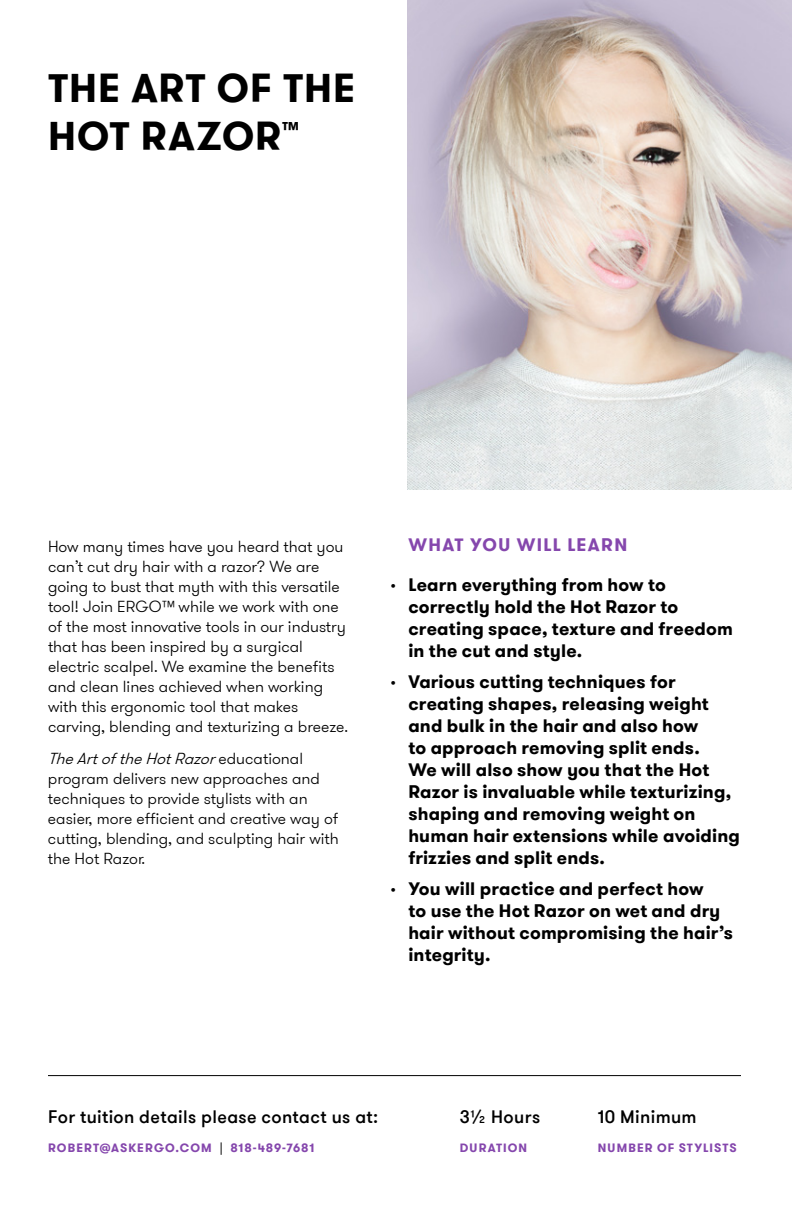
<style>
.page{position:relative;width:792px;height:1224px;background:#fff}
.page>*{position:absolute;margin:0;border:0;box-sizing:border-box;transform-origin:0 0}
.t1{font:700 40px/48px "GT Walsheim Pro";letter-spacing:.025em;color:#000}
.t2{font:700 18px/22px "GT Walsheim Pro";letter-spacing:.01em;color:#000}
.t3{font:500 18px "GT Walsheim Pro";letter-spacing:.02em;color:#000}
.t4{font:700 18px "GT Walsheim Pro";letter-spacing:.075em;color:#8547ad}
.t5{font:300 16px/20px "GT Walsheim Pro";color:#000}
.t6{font:700 12px "GT Walsheim Pro";letter-spacing:.09em;color:#8547ad}
.s1{font-style:italic}
.s2{font-weight:500;font-size:16px}
.s3{font-weight:400;color:#000}
.s4{font-weight:400}
</style>
<div class="page">
<img style="left:407px;top:0;width:385px;height:490px">
<hr style="left:48px;top:1075px;width:693px;height:1px;background:#000">
<h1 class="t1" style="left:48px;top:64px;width:309px">THE ART OF THE<br>HOT RAZOR<sup>™</sup></h1>
<p class="t5" style="left:48px;top:537px;width:302px">How many times have you heard that you can’t cut dry hair with a razor? We are going to bust that myth with this versatile tool! Join ERGO™ while we work with one of the most innovative tools in our industry that has been inspired by a surgical electric scalpel. We examine the benefits and clean lines achieved when working with this ergonomic tool that makes carving, blending and texturizing a breeze.</p>
<p class="t5" style="left:48px;top:749px;width:292px"><span class="s1">The Artof the HotRazor</span>e d u c a t i o n a l program delivers new approaches and techniques to provide stylists with an easier, more efficient and creative way of cutting, blending, and sculpting hair with the Hot Razor.</p>
<p class="t4" style="left:409px;top:533px;width:220px">WHAT YOU WILL LEARN</p>
<p class="t2" style="left:408px;top:574px;width:326px;text-indent:-18px"><span class="s2">•</span> Learn everything from how to correctly hold the Hot Razor to creating space, texture and freedom in the cut and style.</p>
<p class="t2" style="left:408px;top:671px;width:333px;text-indent:-18px"><span class="s2">•</span> Various cutting techniques for creating shapes, releasing weight and bulk in the hair and also how<br>to approach removing split ends.<br>We will also show you that the Hot Razor is invaluable while texturizing, shaping and removing weight on human hair extensions while avoiding frizzies and split ends.</p>
<p class="t2" style="left:408px;top:878px;width:326px;text-indent:-18px"><span class="s2">•</span> You will practice and perfect how<br>to use the Hot Razor on wet and dry hair without compromising the hair’s integrity.</p>
<p class="t3" style="left:48px;top:1105px;width:332px">For tuition details please contact us at:</p>
<p class="t6" style="left:48px;top:1140px;width:268px">ROBERT@ASKERGO.COM <span class="s3">|</span> 818-489-7681</p>
<p class="t3" style="left:460px;top:1105px;width:82px">3<span class="s4">½</span> Hours</p>
<p class="t6" style="left:460px;top:1140px;width:69px">DURATION</p>
<p class="t3" style="left:598px;top:1105px;width:100px">10 Minimum</p>
<p class="t6" style="left:598px;top:1140px;width:141px">NUMBER OF STYLISTS</p>
</div>
